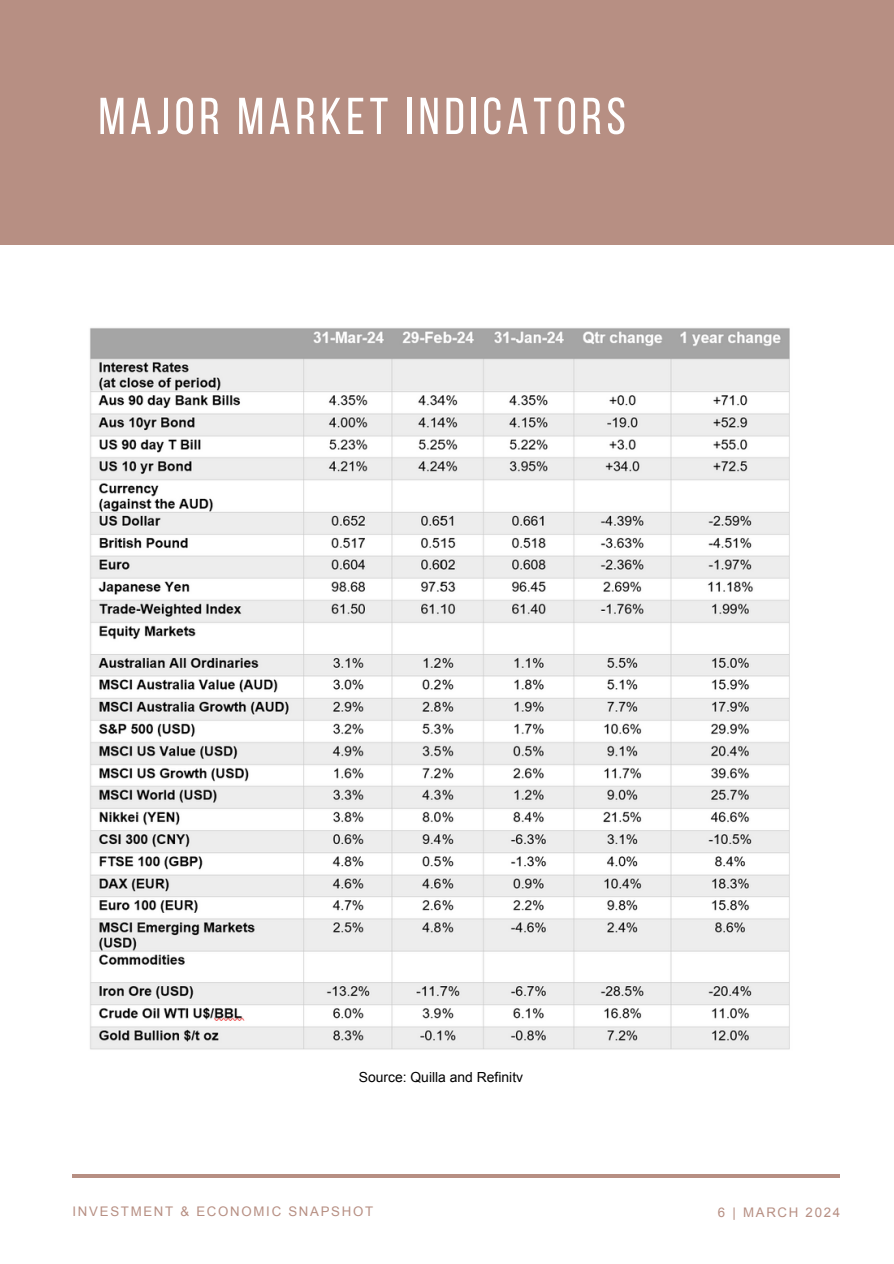
<style>
.page{position:relative;width:894px;height:1264px;background:#fff}
.page>*{position:absolute;margin:0;border:0;box-sizing:border-box;transform-origin:0 0}
.t1{font:51.75px "Bebas Neue";letter-spacing:.09em;color:#fff}
.t2{font:13.95px "Arial";color:#000}
.t3{font:13.2px "Arial";letter-spacing:.13em;color:#b78f83}
</style>
<div class="page">
<hr style="left:73px;top:1174px;width:767px;height:3px;background:#b78f83">
<div style="left:0;top:0;width:893px;height:244px;background:#b78f83"></div>
<img style="left:90px;top:328px;width:700px;height:722px">
<p class="t1" style="left:98px;top:95px;width:528px">MAJOR MARKET INDICATORS</p>
<p class="t2" style="left:359px;top:1069px;width:166px">Source: Quilla and Refinitv</p>
<h1 class="t3" style="left:73px;top:1204px;width:302px">INVESTMENT &amp; ECONOMIC SNAPSHOT</h1>
<p class="t3" style="left:717px;top:1205px;width:124px">6 | MARCH 2024</p>
</div>
